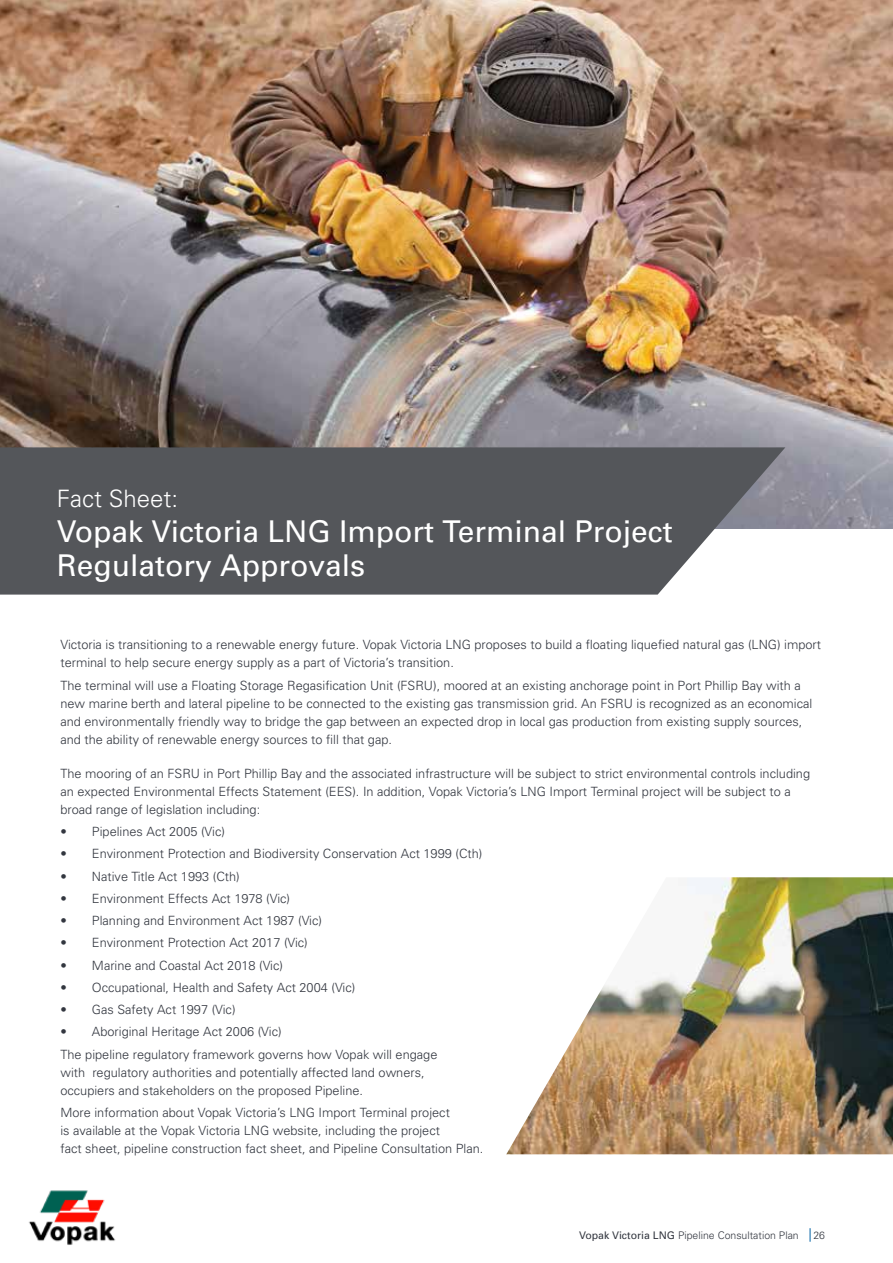
<style>
.page{position:relative;width:893px;height:1263px;background:#fff}
.page>*{position:absolute;margin:0;border:0;box-sizing:border-box;transform-origin:0 0}
.t1{font:30px/34.2px "Univers";color:#fff}
.t2{font:300 24px "Univers";color:#fff}
.t3{font:300 12.75px/18px "Univers";color:#32363f}
.t4{font:300 10.5px "Univers";color:#32363f}
.s1{font-weight:400}
</style>
<div class="page">
<img style="left:28px;top:1190px;width:88px;height:55px">
<svg style="left:810px;top:1228px;width:1px;height:14px"></svg>
<img style="left:0;top:0;width:893px;height:528px">
<svg style="left:0;top:447px;width:785px;height:148px;background:#5f6165"></svg>
<img style="left:506px;top:877px;width:387px;height:277px">
<h2 class="t2" style="left:57px;top:484px;width:123px">Fact Sheet:</h2>
<h1 class="t1" style="left:57px;top:514px;width:618px">Vopak Victoria LNG Import Terminal Project<br>Regulatory Approvals</h1>
<p class="t3" style="left:60px;top:636px;width:762px">Victoria is transitioning to a renewable energy future. Vopak Victoria LNG proposes to build a floating liquefied natural gas (LNG) import terminal to help secure energy supply as a part of Victoria’s transition.</p>
<p class="t3" style="left:60px;top:676px;width:753px">The terminal will use a Floating Storage Regasification Unit (FSRU), moored at an existing anchorage point in Port Phillip Bay with a new marine berth and lateral pipeline to be connected to the existing gas transmission grid. An FSRU is recognized as an economical and environmentally friendly way to bridge the gap between an expected drop in local gas production from existing supply sources, and the ability of renewable energy sources to fill that gap.</p>
<p class="t3" style="left:60px;top:764px;width:751px">The mooring of an FSRU in Port Phillip Bay and the associated infrastructure will be subject to strict environmental controls including an expected Environmental Effects Statement (EES). In addition, Vopak Victoria’s LNG Import Terminal project will be subject to a broad range of legislation including:</p>
<p class="t3" style="left:60px;top:823px;width:166px">• Pipelines Act 2005 (Vic)</p>
<p class="t3" style="left:60px;top:845px;width:423px">• Environment Protection and Biodiversity Conservation Act 1999 (Cth)</p>
<p class="t3" style="left:60px;top:867px;width:181px">• Native Title Act 1993 (Cth)</p>
<p class="t3" style="left:60px;top:889px;width:231px">• Environment Effects Act 1978 (Vic)</p>
<p class="t3" style="left:60px;top:912px;width:263px">• Planning and Environment Act 1987 (Vic)</p>
<p class="t3" style="left:60px;top:934px;width:249px">• Environment Protection Act 2017 (Vic)</p>
<p class="t3" style="left:60px;top:956px;width:224px">• Marine and Coastal Act 2018 (Vic)</p>
<p class="t3" style="left:60px;top:978px;width:296px">• Occupational, Health and Safety Act 2004 (Vic)</p>
<p class="t3" style="left:60px;top:1001px;width:177px">• Gas Safety Act 1997 (Vic)</p>
<p class="t3" style="left:60px;top:1021px;width:378px;line-height:22.2px">• Aboriginal Heritage Act 2006 (Vic)<br>The pipeline regulatory framework governs how Vopak will engage</p>
<p class="t3" style="left:60px;top:1063px;width:366px">with regulatory authorities and potentially affected land owners, occupiers and stakeholders on the proposed Pipeline.</p>
<p class="t3" style="left:60px;top:1103px;width:424px">More information about Vopak Victoria’s LNG Import Terminal project<br>is available at the Vopak Victoria LNG website, including the project<br>fact sheet, pipeline construction fact sheet, and Pipeline Consultation Plan.</p>
<p class="t4" style="left:579px;top:1229px;width:221px"><span class="s1">Vopak Victoria LNG</span> Pipeline Consultation Plan</p>
<p class="t4" style="left:813px;top:1229px;width:13px">26</p>
</div>
